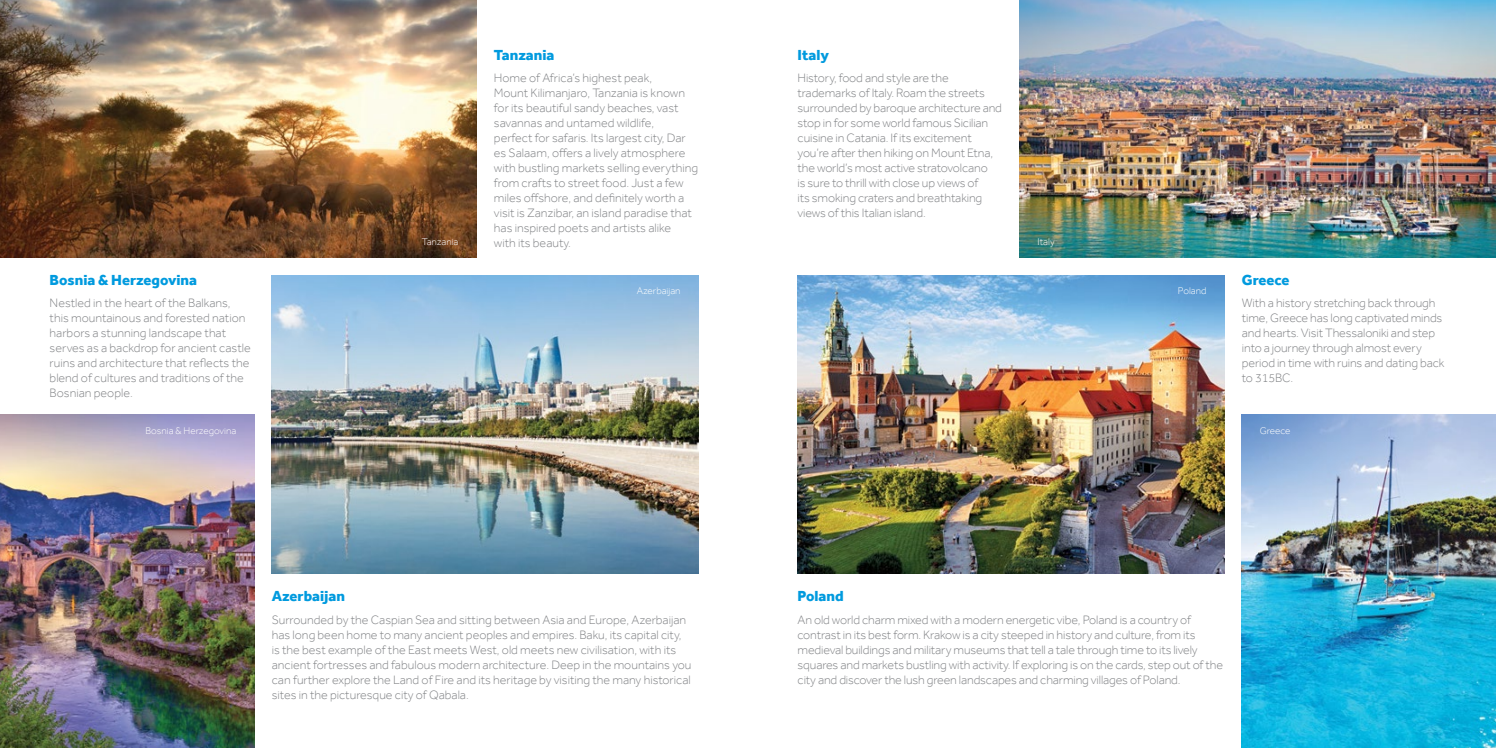
<style>
.page{position:relative;width:1496px;height:748px;background:#fff}
.page>*{position:absolute;margin:0;border:0;box-sizing:border-box;transform-origin:0 0}
.t1{font:800 15px "Effra";color:#009ade}
.t2{font:300 12.5px/15px "Effra";letter-spacing:-.01em;color:#808285}
.t3{font:300 10px "Effra";color:#fff}
</style>
<div class="page">
<img style="left:1241px;top:415px;width:254px;height:333px">
<img style="left:272px;top:275px;width:426px;height:298px">
<img style="left:797px;top:275px;width:427px;height:298px">
<img style="left:0;top:415px;width:254px;height:333px">
<img style="left:0;top:0;width:476px;height:257px">
<img style="left:1019px;top:0;width:476px;height:257px">
<p class="t1" style="left:50px;top:271px;width:149px">Bosnia &amp; Herzegovina</p>
<p class="t2" style="left:50px;top:295px;width:203px">Nestled in the heart of the Balkans, this mountainous and forested nation harbors a stunning landscape that serves as a backdrop for ancient castle ruins and architecture that reflects the blend of cultures and traditions of the Bosnian people.</p>
<p class="t3" style="left:145px;top:424px;width:92px">Bosnia &amp; Herzegovina</p>
<p class="t3" style="left:422px;top:236px;width:38px">Tanzania</p>
<p class="t1" style="left:494px;top:46px;width:62px">Tanzania</p>
<p class="t2" style="left:494px;top:70px;width:206px">Home of Africa’s highest peak,<br>Mount Kilimanjaro, Tanzania is known for its beautiful sandy beaches, vast savannas and untamed wildlife,<br>perfect for safaris. Its largest city, Dar es Salaam, offers a lively atmosphere with bustling markets selling everything from crafts to street food. Just a few miles offshore, and definitely worth a visit is Zanzibar, an island paradise that has inspired poets and artists alike<br>with its beauty.</p>
<p class="t3" style="left:636px;top:284px;width:45px">Azerbaijan</p>
<p class="t1" style="left:272px;top:587px;width:75px">Azerbaijan</p>
<p class="t2" style="left:272px;top:611px;width:421px">Surrounded by the Caspian Sea and sitting between Asia and Europe, Azerbaijan has long been home to many ancient peoples and empires. Baku, its capital city, is the best example of the East meets West, old meets new civilisation, with its ancient fortresses and fabulous modern architecture. Deep in the mountains you can further explore the Land of Fire and its heritage by visiting the many historical sites in the picturesque city of Qabala.</p>
<p class="t1" style="left:797px;top:46px;width:33px">Italy</p>
<p class="t2" style="left:797px;top:70px;width:206px">History, food and style are the trademarks of Italy. Roam the streets surrounded by baroque architecture and stop in for some world famous Sicilian cuisine in Catania. If its excitement you’re after then hiking on Mount Etna, the world’s most active stratovolcano<br>is sure to thrill with close up views of<br>its smoking craters and breathtaking views of this Italian island.</p>
<p class="t3" style="left:1037px;top:236px;width:19px">Italy</p>
<p class="t3" style="left:1177px;top:284px;width:30px">Poland</p>
<p class="t1" style="left:1241px;top:271px;width:49px">Greece</p>
<p class="t2" style="left:1241px;top:295px;width:204px">With a history stretching back through time, Greece has long captivated minds and hearts. Visit Thessaloniki and step into a journey through almost every period in time with ruins and dating back to 315BC.</p>
<p class="t3" style="left:1259px;top:424px;width:32px">Greece</p>
<p class="t1" style="left:797px;top:587px;width:48px">Poland</p>
<p class="t2" style="left:797px;top:611px;width:427px">An old world charm mixed with a modern energetic vibe, Poland is a country of contrast in its best form. Krakow is a city steeped in history and culture, from its medieval buildings and military museums that tell a tale through time to its lively squares and markets bustling with activity. If exploring is on the cards, step out of the city and discover the lush green landscapes and charming villages of Poland.</p>
</div>
